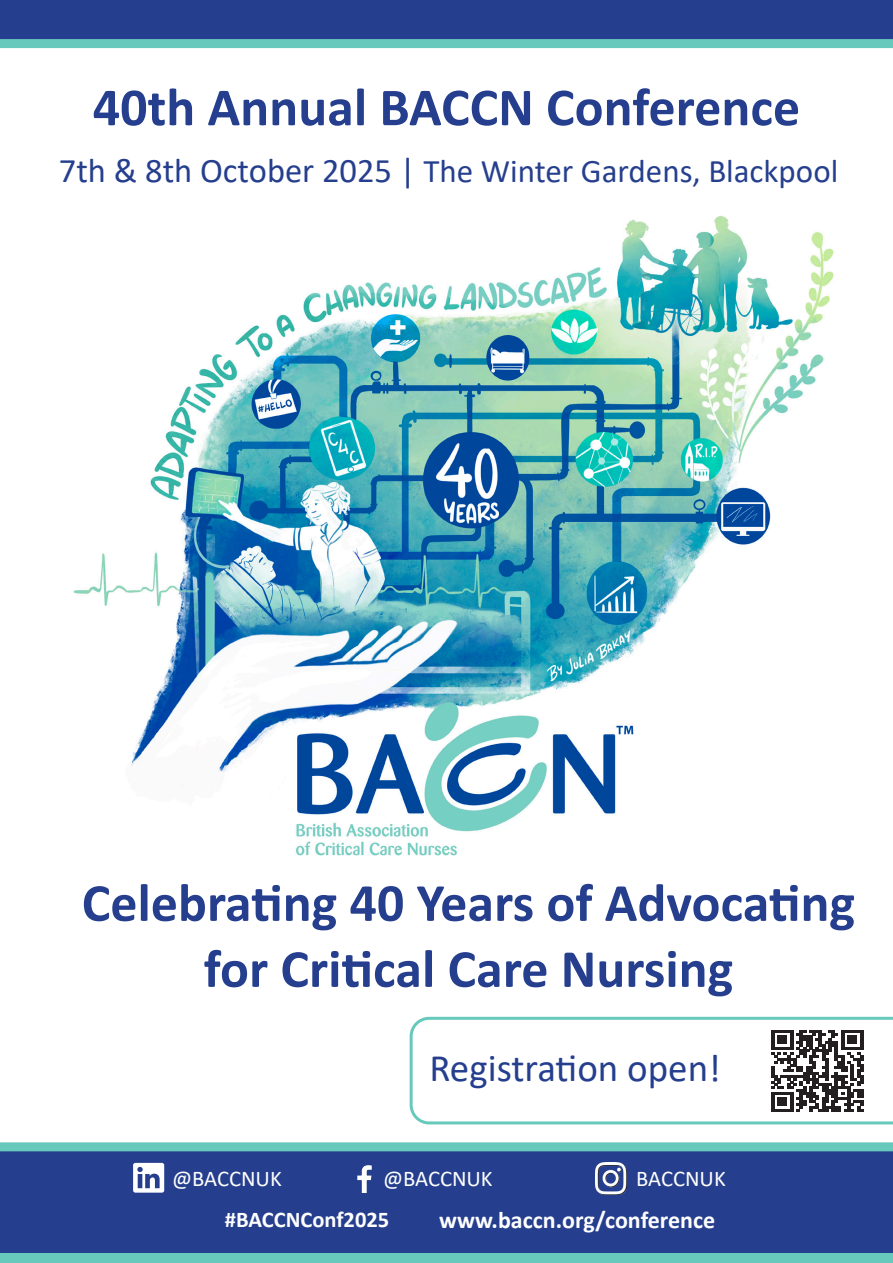
<style>
.page{position:relative;width:893px;height:1263px;background:#fff}
.page>*{position:absolute;margin:0;border:0;box-sizing:border-box;transform-origin:0 0}
.t1{font:700 54px/66px "Calibri";color:#253f8e;text-align:center}
.t2{font:39px "Calibri";color:#253f8e}
.t3{font:33px "Calibri";color:#253f8e}
.t4{font:700 24px "Calibri";color:#fff}
.t5{font:22.5px "Calibri";color:#fff}
.t6{font:700 22.5px "Calibri";color:#fff}
.s1{font-size:34.5px}
</style>
<div class="page">
<div style="left:0;top:1150px;width:893px;height:102px;background:#253f8e"></div>
<svg style="left:133px;top:1163px;width:31px;height:29px"></svg>
<img style="left:357px;top:1165px;width:15px;height:27px">
<img style="left:595px;top:1163px;width:32px;height:31px">
<div style="left:0;top:0;width:893px;height:44px;background:#253f8e"></div>
<div style="left:0;top:39px;width:893px;height:9px;background:#67c9bb"></div>
<div style="left:0;top:1253px;width:893px;height:10px;background:#67c9bb"></div>
<img style="left:73px;top:215px;width:761px;height:641px">
<svg style="left:410px;top:1017px;width:483px;height:107px"></svg>
<div style="left:0;top:1142px;width:893px;height:9px;background:#67c9bb"></div>
<svg style="left:771px;top:1030px;width:92px;height:82px"></svg>
<p class="t1" style="left:93px;top:74px;width:709px">40th Annual BACCN Conference</p>
<p class="t3" style="left:59px;top:148px;width:781px"><span class="s1">7th &amp; 8th October 2025 |</span> The Winter Gardens, Blackpool</p>
<p class="t1" style="left:82px;top:869px;width:775px">Celebrating 40 Years of Advocating for Critical Care Nursing</p>
<p class="t2" style="left:429px;top:1041px;width:293px">Registration open!</p>
<p class="t5" style="left:172px;top:1162px;width:111px">@BACCNUK</p>
<p class="t5" style="left:383px;top:1162px;width:111px">@BACCNUK</p>
<p class="t5" style="left:636px;top:1162px;width:91px">BACCNUK</p>
<p class="t6" style="left:225px;top:1204px;width:166px">#BACCNConf2025</p>
<p class="t4" style="left:439px;top:1203px;width:278px">www.baccn.org/conference</p>
</div>
